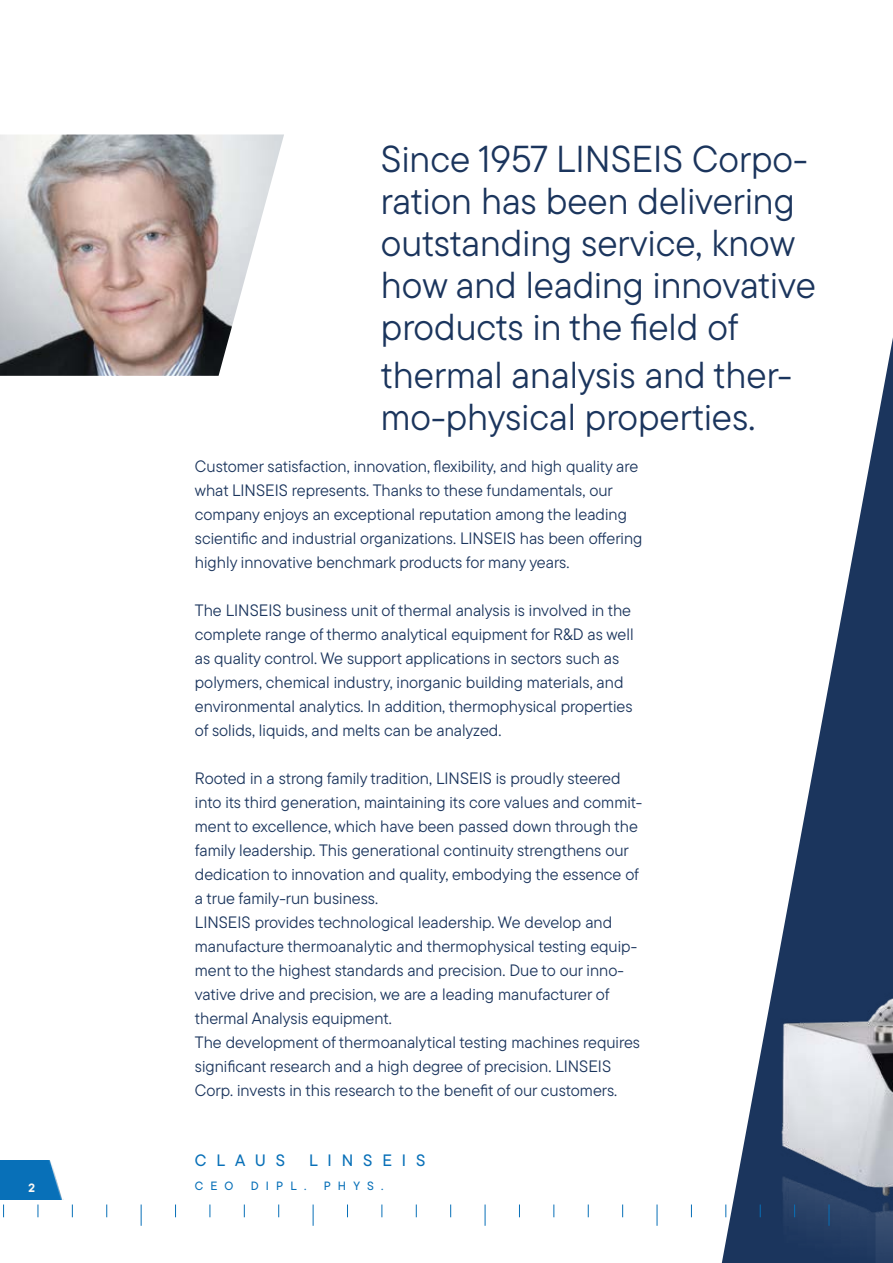
<style>
.page{position:relative;width:893px;height:1263px;background:#fff}
.page>*{position:absolute;margin:0;border:0;box-sizing:border-box;transform-origin:0 0}
.t1{font:37.5px/42px "TT Commons Pro";color:#1b355d}
.t2{font:16.5px/24px "TT Commons Pro";color:#1b355d}
.t3{font:500 16.5px "TT Commons Pro";letter-spacing:.6em;color:#0870b8}
.t4{font:500 12px "TT Commons Pro";letter-spacing:.6em;color:#0870b8}
.t5{font:700 12px "TT Commons Pro";color:#f9f7f4}
</style>
<div class="page">
<svg style="left:722px;top:338px;width:171px;height:925px"></svg>
<img style="left:739px;top:787px;width:154px;height:476px">
<img style="left:0;top:134px;width:284px;height:242px">
<img style="left:0;top:1160px;width:62px;height:39px">
<svg style="left:829px;top:1204px;width:1px;height:22px"></svg>
<svg style="left:657px;top:1204px;width:1px;height:22px"></svg>
<svg style="left:485px;top:1204px;width:1px;height:22px"></svg>
<svg style="left:313px;top:1204px;width:1px;height:22px"></svg>
<svg style="left:141px;top:1204px;width:1px;height:22px"></svg>
<svg style="left:794px;top:1204px;width:1px;height:13px"></svg>
<svg style="left:622px;top:1204px;width:1px;height:13px"></svg>
<svg style="left:450px;top:1204px;width:1px;height:13px"></svg>
<svg style="left:278px;top:1204px;width:1px;height:13px"></svg>
<svg style="left:106px;top:1204px;width:1px;height:13px"></svg>
<svg style="left:760px;top:1204px;width:1px;height:13px"></svg>
<svg style="left:588px;top:1204px;width:1px;height:13px"></svg>
<svg style="left:416px;top:1204px;width:1px;height:13px"></svg>
<svg style="left:244px;top:1204px;width:1px;height:13px"></svg>
<svg style="left:72px;top:1204px;width:1px;height:13px"></svg>
<svg style="left:726px;top:1204px;width:1px;height:13px"></svg>
<svg style="left:554px;top:1204px;width:1px;height:13px"></svg>
<svg style="left:382px;top:1204px;width:1px;height:13px"></svg>
<svg style="left:210px;top:1204px;width:1px;height:13px"></svg>
<svg style="left:38px;top:1204px;width:1px;height:13px"></svg>
<svg style="left:691px;top:1204px;width:1px;height:13px"></svg>
<svg style="left:519px;top:1204px;width:1px;height:13px"></svg>
<svg style="left:347px;top:1204px;width:1px;height:13px"></svg>
<svg style="left:175px;top:1204px;width:1px;height:13px"></svg>
<svg style="left:3px;top:1204px;width:1px;height:13px"></svg>
<p class="t5" style="left:29px;top:1178px;width:8px">2</p>
<h1 class="t1" style="left:381px;top:138px;width:436px">Since 1957 LINSEIS Corpo&shy;ration has been delivering outstanding service, know how and leading innovative products in the field of</h1>
<h1 class="t1" style="left:381px;top:354px;width:413px">thermal analysis and ther&shy;mo-physical properties.</h1>
<p class="t2" style="left:195px;top:454px;width:449px">Customer satisfaction, innovation, flexibility, and high quality are what LINSEIS represents. Thanks to these fundamentals, our company enjoys an exceptional reputation among the leading scientific and industrial organizations. LINSEIS has been offering highly innovative benchmark products for many years.</p>
<p class="t2" style="left:195px;top:598px;width:440px">The LINSEIS business unit of thermal analysis is involved in the complete range of thermo analytical equipment for R&amp;D as well as quality control. We support applications in sectors such as polymers, chemical industry, inorganic building materials, and environmental analytics. In addition, thermophysical properties of solids, liquids, and melts can be analyzed.</p>
<p class="t2" style="left:195px;top:766px;width:449px">Rooted in a strong family tradition, LINSEIS is proudly steered into its third generation, maintaining its core values and commit&shy;ment to excellence, which have been passed down through the family leadership. This generational continuity strengthens our dedication to innovation and quality, embodying the essence of a true family-run business.<br>LINSEIS provides technological leadership. We develop and manufacture thermoanalytic and thermophysical testing equip&shy;ment to the highest standards and precision. Due to our inno&shy;vative drive and precision, we are a leading manufacturer of thermal Analysis equipment.<br>The development of thermoanalytical testing machines requires significant research and a high degree of precision. LINSEIS Corp. invests in this research to the benefit of our customers.</p>
<p class="t3" style="left:195px;top:1149px;width:92px">CLAUS</p>
<p class="t3" style="left:309px;top:1149px;width:118px">LINSEIS</p>
<p class="t4" style="left:195px;top:1177px;width:40px">CEO</p>
<p class="t4" style="left:251px;top:1177px;width:57px">DIPL.</p>
<p class="t4" style="left:324px;top:1177px;width:61px">PHYS.</p>
</div>
